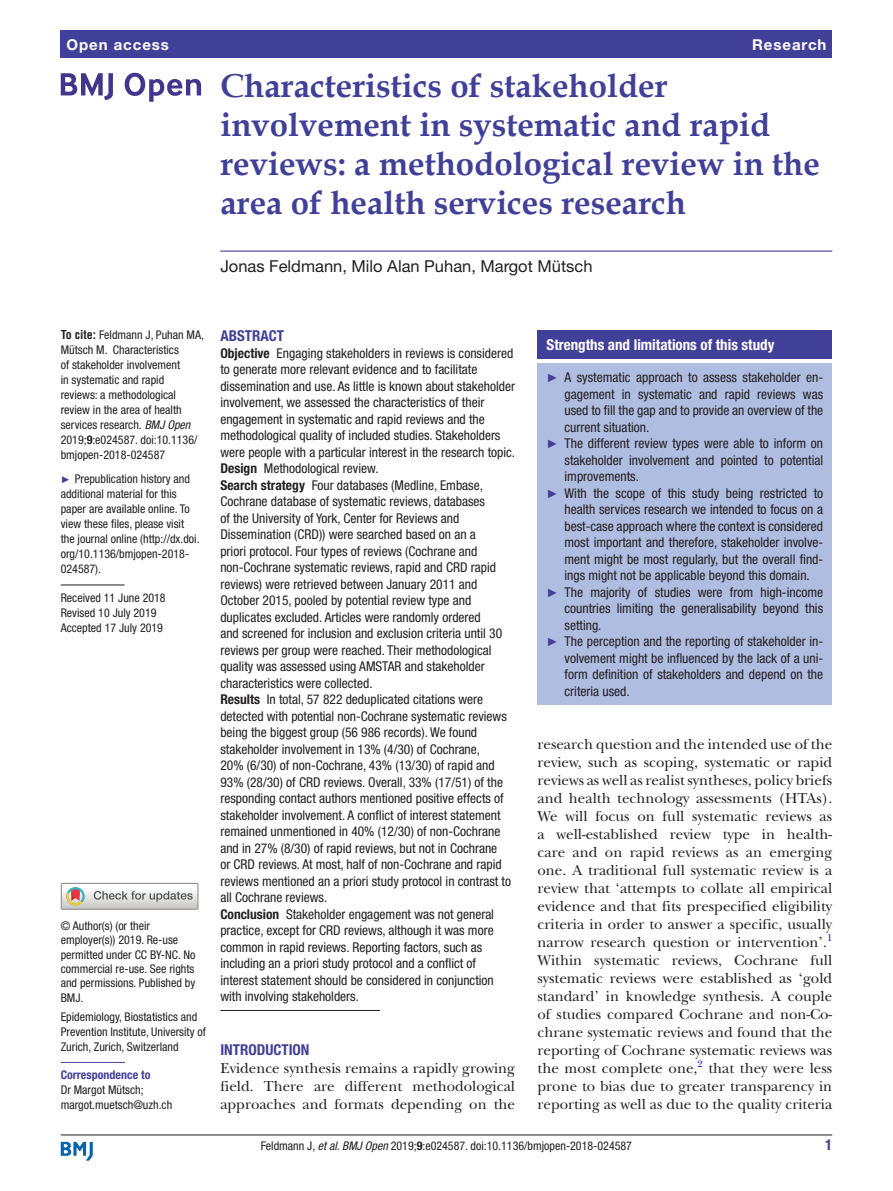
<style>
.page{position:relative;width:893px;height:1191px;background:#fff}
.page>*{position:absolute;margin:0;border:0;box-sizing:border-box;transform-origin:0 0}
.t1{font:700 33px/39px "Book Antiqua";color:#414099}
.t2{font:16.5px "Helvetica Neue LT Std";color:#231f20}
.t3{font:15px/18px "New Baskerville";color:#231f20;text-align:justify}
.t4{font:700 condensed 15px "Helvetica Neue LT Std";color:#fff}
.t5{font:700 condensed 15px "Helvetica Neue LT Std";color:#414099}
.t6{font:700 15px "Helvetica Neue LT Std";letter-spacing:.065em;color:#fff}
.t7{font:condensed 13.5px/16.5px "Helvetica Neue LT Std";color:#231f20}
.t8{font:condensed 12px/15px "Helvetica Neue LT Std";color:#231f20}
.t9{font:700 condensed 12px "Helvetica Neue LT Std";color:#414099}
.s1{font-family:"Helvetica LT Std";font-weight:700}
.s2{font-style:italic}
.s3{font-weight:700}
.s4{font-family:"Arial";font-stretch:normal;font-size:9.75px;color:#414099}
.s5{font-family:"Arial";font-stretch:normal;font-size:12px;color:#414099}
</style>
<div class="page">
<hr style="left:61px;top:1134px;width:771px;height:1px;background:#231f20">
<svg style="left:61px;top:1141px;width:32px;height:19px"></svg>
<div style="left:61px;top:31px;width:771px;height:27px;background:#414099"></div>
<hr style="left:220px;top:250px;width:612px;height:2px;background:#414099">
<hr style="left:61px;top:584px;width:64px;height:1px;background:#231f20">
<hr style="left:61px;top:1062px;width:64px;height:1px;background:#414099">
<svg style="left:61px;top:73px;width:52px;height:27px"></svg>
<svg style="left:125px;top:73px;width:76px;height:29px"></svg>
<div style="left:61px;top:882px;width:138px;height:27px;border:1px solid #969090"></div>
<svg style="left:61px;top:883px;width:137px;height:26px"></svg>
<div style="left:538px;top:331px;width:294px;height:28px;background:#414099"></div>
<div style="left:538px;top:363px;width:294px;height:341px;background:#afbde1"></div>
<hr style="left:220px;top:1010px;width:160px;height:1px;background:#231f20">
<p class="t6" style="left:66px;top:35px;width:104px">Open access</p>
<p class="t6" style="left:752px;top:35px;width:76px">Research</p>
<h1 class="t1" style="left:220px;top:66px;width:601px">Characteristics of stakeholder involvement in systematic and rapid reviews: a methodological review in the area of health services research</h1>
<p class="t2" style="left:220px;top:257px;width:374px">Jonas Feldmann, Milo Alan Puhan, Margot Mütsch</p>
<p class="t8" style="left:61px;top:327px;width:145px"><span class="s1">To cite:</span> Feldmann J, Puhan MA,<br>Mütsch M. Characteristics<br>of stakeholder involvement<br>in systematic and rapid reviews: a methodological review in the area of health services research. <span class="s2">BMJ Open<br></span>2019;<span class="s3">9</span>:e024587. doi:10.1136/ bmjopen-2018-024587</p>
<p class="t8" style="left:61px;top:471px;width:140px"><span class="s4">►</span> Prepublication history and additional material for this paper are available online. To view these files, please visit the journal online (http://dx.doi. org/10.1136/bmjopen-2018-<br>024587).</p>
<p class="t8" style="left:61px;top:590px;width:106px">Received 11 June 2018<br>Revised 10 July 2019<br>Accepted 17 July 2019</p>
<p class="t8" style="left:61px;top:918px;width:136px;line-height:14.4px">© Author(s) (or their employer(s)) 2019. Re-use permitted under CC BY-NC. No commercial re-use. See rights and permissions. Published by<br>BMJ.</p>
<p class="t8" style="left:61px;top:1009px;width:147px">Epidemiology, Biostatistics and<br>Prevention Institute, University of<br>Zurich, Zurich, Switzerland</p>
<p class="t9" style="left:61px;top:1067px;width:91px">Correspondence to</p>
<p class="t8" style="left:61px;top:1082px;width:113px">Dr Margot Mütsch; margot.muetsch@uzh.ch</p>
<p class="t5" style="left:220px;top:327px;width:65px">ABSTRACT</p>
<p class="t7" style="left:220px;top:345px;width:296px"><span class="s3">Objective</span> Engaging stakeholders in reviews is considered to generate more relevant evidence and to facilitate dissemination and use. As little is known about stakeholder involvement, we assessed the characteristics of their engagement in systematic and rapid reviews and the methodological quality of included studies. Stakeholders were people with a particular interest in the research topic.<br><span class="s3">Design</span> Methodological review.<br><span class="s3">Search strategy</span> Four databases (Medline, Embase, Cochrane database of systematic reviews, databases<br>of the University of York, Center for Reviews and Dissemination (CRD)) were searched based on an a<br>priori protocol. Four types of reviews (Cochrane and non-Cochrane systematic reviews, rapid and CRD rapid reviews) were retrieved between January 2011 and October 2015, pooled by potential review type and duplicates excluded. Articles were randomly ordered<br>and screened for inclusion and exclusion criteria until 30 reviews per group were reached. Their methodological quality was assessed using AMSTAR and stakeholder characteristics were collected.<br><span class="s3">Results</span> In total, 57 822 deduplicated citations were detected with potential non-Cochrane systematic reviews being the biggest group (56 986 records). We found stakeholder involvement in 13% (4/30) of Cochrane,<br>20% (6/30) of non-Cochrane, 43% (13/30) of rapid and 93% (28/30) of CRD reviews. Overall, 33% (17/51) of the responding contact authors mentioned positive effects of stakeholder involvement. A conflict of interest statement remained unmentioned in 40% (12/30) of non-Cochrane and in 27% (8/30) of rapid reviews, but not in Cochrane<br>or CRD reviews. At most, half of non-Cochrane and rapid reviews mentioned an a priori study protocol in contrast to all Cochrane reviews.<br><span class="s3">Conclusion</span> Stakeholder engagement was not general practice, except for CRD reviews, although it was more common in rapid reviews. Reporting factors, such as including an a priori study protocol and a conflict of interest statement should be considered in conjunction with involving stakeholders.</p>
<p class="t5" style="left:220px;top:1041px;width:22px">Introd</p>
<p class="t5" style="left:265px;top:1041px;width:16px">uctio</p>
<p class="t5" style="left:301px;top:1041px;width:10px">n</p>
<p class="t3" style="left:220px;top:1059px;width:296px">Evidence synthesis remains a rapidly growing field. There are different methodological approaches and formats depending on the</p>
<p class="t4" style="left:547px;top:336px;width:229px">Strengths and limitations of this study</p>
<p class="t7" style="left:547px;top:369px;width:278px"><span class="s5">►</span> A systematic approach to assess stakeholder en-</p>
<p class="t7" style="left:565px;top:385px;width:260px">gagement in systematic and rapid reviews was</p>
<p class="t7" style="left:565px;top:402px;width:260px">used to fill the gap and to provide an overview of the</p>
<p class="t7" style="left:565px;top:418px;width:86px">current situation.</p>
<p class="t7" style="left:547px;top:435px;width:278px"><span class="s5">►</span> The different review types were able to inform on</p>
<p class="t7" style="left:565px;top:451px;width:260px">stakeholder involvement and pointed to potential</p>
<p class="t7" style="left:565px;top:468px;width:76px">improvements.</p>
<p class="t7" style="left:547px;top:484px;width:278px"><span class="s5">►</span> With the scope of this study being restricted to</p>
<p class="t7" style="left:565px;top:501px;width:260px">health services research we intended to focus on a</p>
<p class="t7" style="left:565px;top:517px;width:260px">best-case approach where the context is considered</p>
<p class="t7" style="left:565px;top:534px;width:260px">most important and therefore, stakeholder involve-</p>
<p class="t7" style="left:565px;top:550px;width:260px">ment might be most regularly, but the overall find-</p>
<p class="t7" style="left:565px;top:567px;width:247px">ings might not be applicable beyond this domain.</p>
<p class="t7" style="left:547px;top:583px;width:278px"><span class="s5">►</span> The majority of studies were from high-income</p>
<p class="t7" style="left:565px;top:600px;width:260px">countries limiting the generalisability beyond this</p>
<p class="t7" style="left:565px;top:616px;width:38px">setting.</p>
<p class="t7" style="left:547px;top:633px;width:278px"><span class="s5">►</span> The perception and the reporting of stakeholder in-</p>
<p class="t7" style="left:565px;top:649px;width:260px">volvement might be influenced by the lack of a uni-</p>
<p class="t7" style="left:565px;top:666px;width:260px">form definition of stakeholders and depend on the</p>
<p class="t7" style="left:565px;top:682px;width:67px">criteria used.</p>
<p class="t3" style="left:538px;top:735px;width:296px">research question and the intended use of the review, such as scoping, systematic or rapid reviews as well as realist syntheses, policy briefs and health technology assessments (HTAs).<br>We will focus on full systematic reviews as a well-established review type in health&shy;care and on rapid reviews as an emerging one. A traditional full systematic review is a review that ‘attempts to collate all empirical evidence and that fits prespecified eligibility criteria in order to answer a specific, usually narrow research question or intervention’.<sup>1<br></sup>Within systematic reviews, Cochrane full systematic reviews were established as ‘gold standard’ in knowledge synthesis. A couple of studies compared Cochrane and non-Co&shy;chrane systematic reviews and found that the reporting of Cochrane systematic reviews was the most complete one,<sup>2</sup> that they were less prone to bias due to greater transparency in reporting as well as due to the quality criteria</p>
<p class="t8" style="left:261px;top:1137px;width:373px">Feldmann J, <span class="s2">et al</span>. <span class="s2">BMJ Open</span> 2019;<span class="s3">9</span>:e024587. doi:10.1136/bmjopen-2018-024587</p>
<p class="t5" style="left:825px;top:1135px;width:9px">1</p>
</div>
